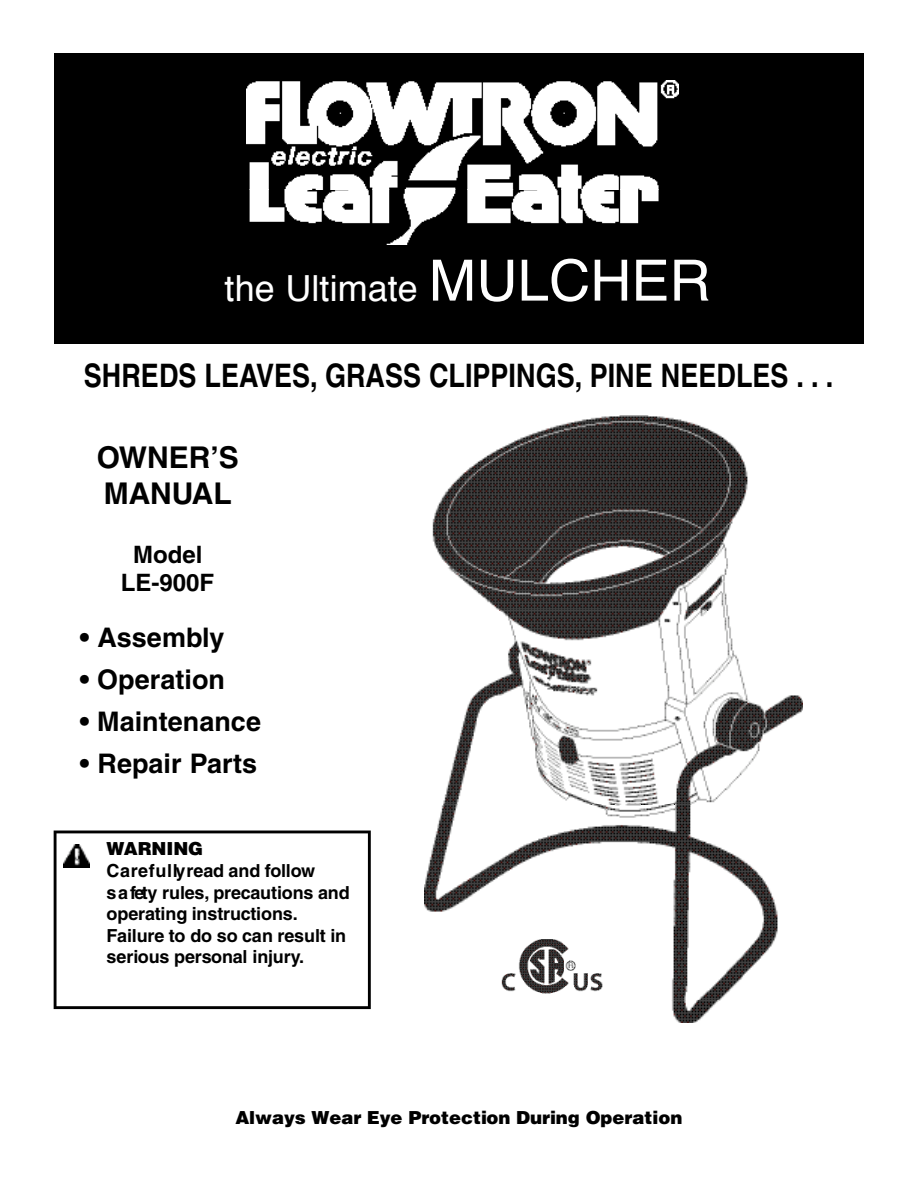
<style>
.page{position:relative;width:918px;height:1188px;background:#fff}
.page>*{position:absolute;margin:0;border:0;box-sizing:border-box;transform-origin:0 0}
.t1{font:36px "Helvetica";color:#fff}
.t2{font:700 32.4px "Helvetica";color:#000;scale:.83 1}
.t3{font:700 30px/36px "Helvetica";color:#000}
.t4{font:700 27px "Helvetica";color:#000}
.t5{font:700 24px/28.8px "Helvetica";color:#000;text-align:center}
.t6{font:700 18px/21.6px "Helvetica";letter-spacing:-.01em;color:#000}
.t7{font:900 18px "Helvetica";color:#000}
.s1{font-size:57px}
</style>
<div class="page">
<img style="left:432px;top:415px;width:316px;height:195px">
<img style="left:424px;top:610px;width:378px;height:412px">
<svg style="left:54px;top:831px;width:317px;height:178px"></svg>
<div style="left:54px;top:53px;width:810px;height:291px;background:#000"></div>
<img style="left:247px;top:81px;width:432px;height:109px">
<img style="left:249px;top:190px;width:410px;height:55px">
<img style="left:64px;top:845px;width:26px;height:23px">
<div style="left:501px;top:932px;width:103px;height:73px;background:#fff"></div>
<img style="left:501px;top:940px;width:102px;height:54px">
<h1 class="t1" style="left:225px;top:273px;width:487px">the Ultimate <span class="s1">MULCHER</span></h1>
<h2 class="t2" style="left:84px;top:364px;width:904px">SHREDS LEAVES, GRASS CLIPPINGS, PINE NEEDLES . . .</h2>
<h3 class="t3" style="left:97px;top:442px;width:143px">OWNER’S<br>MANUAL</h3>
<h3 class="t5" style="left:121px;top:542px;width:95px">Model<br>LE-900F</h3>
<h3 class="t4" style="left:80px;top:628px;width:146px">• Assembly</h3>
<h3 class="t4" style="left:80px;top:670px;width:147px">• Operation</h3>
<h3 class="t4" style="left:80px;top:712px;width:183px">• Maintenance</h3>
<h3 class="t4" style="left:80px;top:754px;width:179px">• Repair Parts</h3>
<p class="t7" style="left:107px;top:842px;width:98px">WA R N IN G</p>
<p class="t6" style="left:107px;top:862px;width:245px">C a r e fu llyread and fo llow<br>s a fety rules, precautions and operating instructions.<br>Failure to do so can result in serious personal injury.</p>
<p class="t7" style="left:235px;top:1111px;width:448px">Always Wear Eye Protection During Operation</p>
</div>
